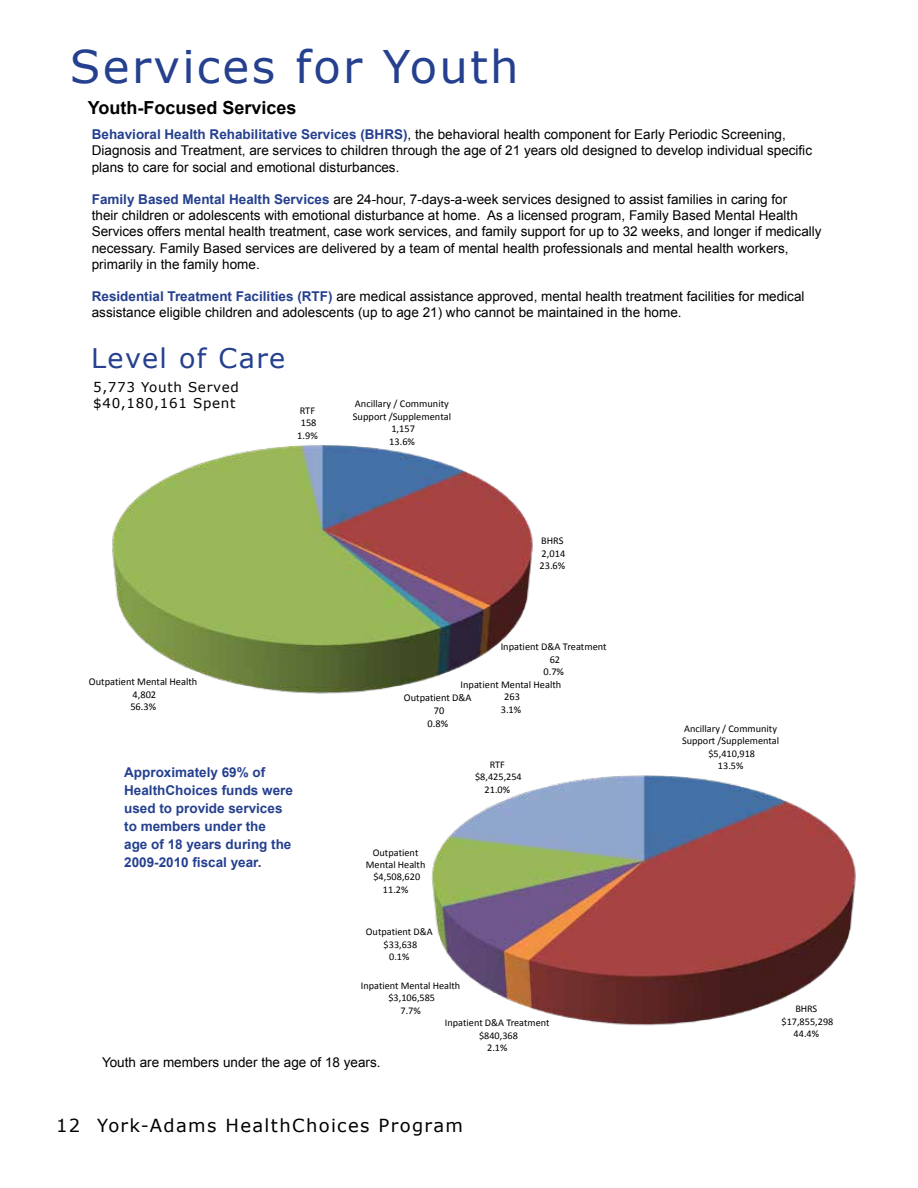
<style>
.page{position:relative;width:918px;height:1188px;background:#fff}
.page>*{position:absolute;margin:0;border:0;box-sizing:border-box;transform-origin:0 0}
.t1{font:45px "Verdana";letter-spacing:.05em;color:#25408f}
.t2{font:27px "Verdana";letter-spacing:.05em;color:#25408f}
.t3{font:18px "Verdana";letter-spacing:.075em;color:#000}
.t4{font:700 18px "Arial";color:#000}
.t5{font:13.5px/16.2px "Arial";color:#000}
.t6{font:700 13.5px/18px "Arial";color:#25408f}
.t7{font:13.5px/16.2px "Verdana";letter-spacing:.05em;color:#000}
.t8{font:10.35px/12.6px "Calibri";color:#000;text-align:center}
.t9{font:10.2px/12.5px "Calibri";color:#000;text-align:center}
.s1{font-weight:700;color:#25408f}
</style>
<div class="page">
<img style="left:112px;top:445px;width:421px;height:249px">
<img style="left:431px;top:775px;width:425px;height:251px">
<h1 class="t1" style="left:70px;top:36px;width:450px">Services for Youth</h1>
<h3 class="t4" style="left:88px;top:96px;width:210px">Youth-Focused Services</h3>
<p class="t5" style="left:92px;top:127px;width:722px"><span class="s1">Behavioral Health Rehabilitative Services (BHRS)</span>, the behavioral health component for Early Periodic Screening,<br>Diagnosis and Treatment, are services to children through the age of 21 years old designed to develop individual specific plans to care for social and emotional disturbances.</p>
<p class="t5" style="left:92px;top:191px;width:731px"><span class="s1">Family Based Mental Health Services</span> are 24-hour, 7-days-a-week services designed to assist families in caring for<br>their children or adolescents with emotional disturbance at home. As a licensed program, Family Based Mental Health Services offers mental health treatment, case work services, and family support for up to 32 weeks, and longer if medically necessary. Family Based services are delivered by a team of mental health professionals and mental health workers, primarily in the family home.</p>
<p class="t5" style="left:92px;top:289px;width:714px"><span class="s1">Residential Treatment Facilities (RTF)</span> are medical assistance approved, mental health treatment facilities for medical assistance eligible children and adolescents (up to age 21) who cannot be maintained in the home.</p>
<h2 class="t2" style="left:91px;top:340px;width:196px">Level of Care</h2>
<p class="t7" style="left:93px;top:379px;width:147px">5,773 Youth Served $40,180,161 Spent</p>
<p class="t8" style="left:297px;top:404px;width:22px">RTF<br>158<br>1.9%</p>
<p class="t8" style="left:353px;top:397px;width:100px">Ancillary / Community<br>Support /Supplemental<br>1,157<br>13.6%</p>
<p class="t8" style="left:89px;top:675px;width:110px">Outpatient Mental Health<br>4,802<br>56.3%</p>
<p class="t6" style="left:124px;top:763px;width:170px">Approximately 69% of<br>HealthChoices funds were used to provide services to members under the<br>age of 18 years during the<br>2009-2010 fiscal year.</p>
<p class="t8" style="left:539px;top:534px;width:27px;text-align:left">BHRS<br>2,014<br>23.6%</p>
<p class="t8" style="left:501px;top:640px;width:108px">Inpatient D&amp;A Treatment</p>
<p class="t8" style="left:550px;top:653px;width:12px">62</p>
<p class="t8" style="left:543px;top:666px;width:22px">0.7%</p>
<p class="t8" style="left:461px;top:678px;width:102px">Inpatient Mental Health</p>
<p class="t8" style="left:504px;top:691px;width:17px">263</p>
<p class="t8" style="left:501px;top:703px;width:22px">3.1%</p>
<p class="t8" style="left:404px;top:692px;width:69px">Outpatient D&amp;A<br>70<br>0.8%</p>
<p class="t9" style="left:475px;top:758px;width:48px">RTF $8,425,254<br>21.0%</p>
<p class="t9" style="left:366px;top:846px;width:61px">Outpatient<br>Mental Health $4,508,620<br>11.2%</p>
<p class="t9" style="left:366px;top:926px;width:68px">Outpatient D&amp;A $33,638<br>0.1%</p>
<p class="t9" style="left:361px;top:979px;width:101px">Inpatient Mental Health $3,106,585<br>7.7%</p>
<p class="t9" style="left:445px;top:1017px;width:106px">Inpatient D&amp;A Treatment $840,368<br>2.1%</p>
<p class="t5" style="left:102px;top:1055px;width:280px">Youth are members under the age of 18 years.</p>
<h3 class="t3" style="left:56px;top:1113px;width:408px">12 York-Adams HealthChoices Program</h3>
<p class="t9" style="left:682px;top:722px;width:99px">Ancillary / Community<br>Support /Supplemental $5,410,918<br>13.5%</p>
<p class="t9" style="left:781px;top:1003px;width:53px">BHRS $17,855,298<br>44.4%</p>
</div>
